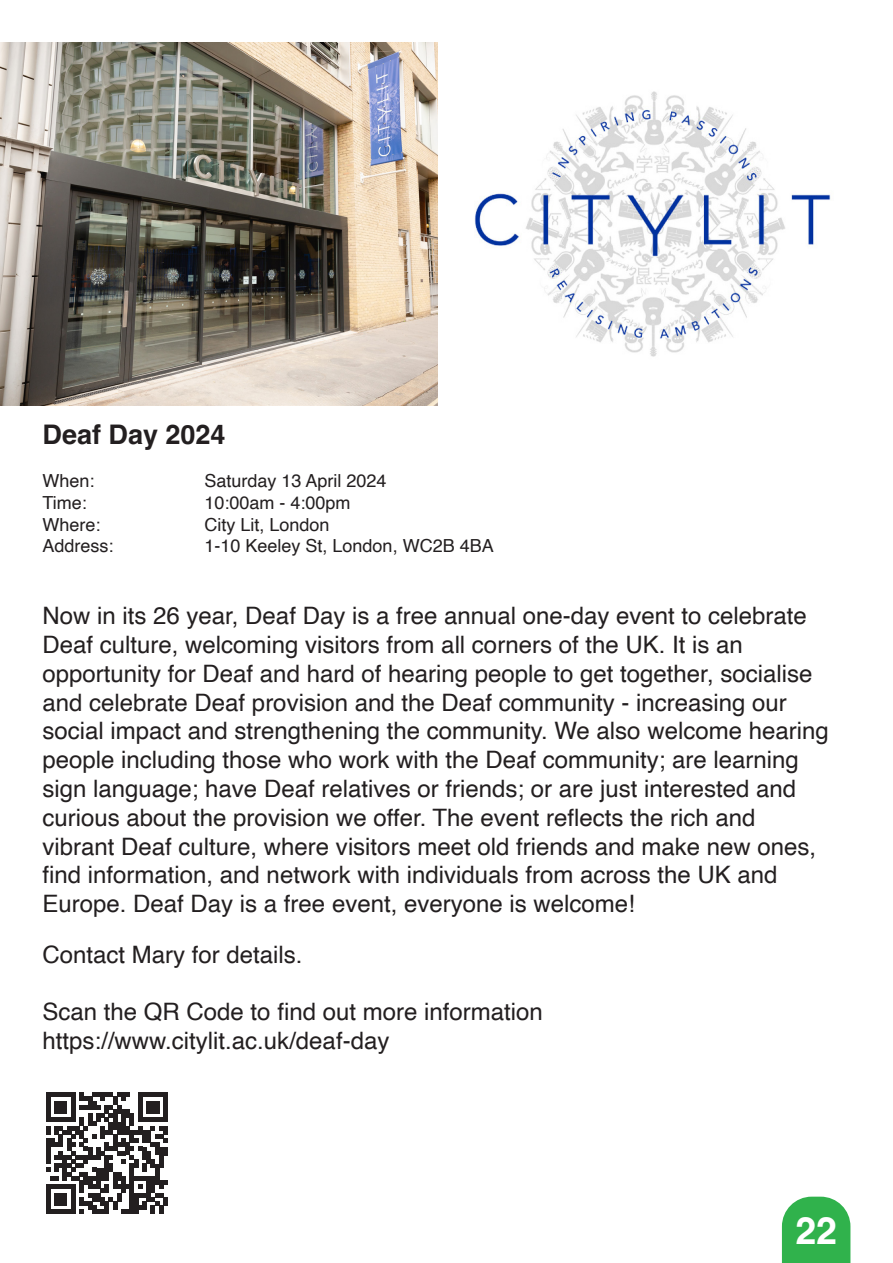
<style>
.page{position:relative;width:893px;height:1263px;background:#fff}
.page>*{position:absolute;margin:0;border:0;box-sizing:border-box;transform-origin:0 0}
.t1{font:700 37.5px "Helvetica";color:#fff}
.t2{font:700 27px "Helvetica";color:#231f20}
.t3{font:24px/28.8px "Helvetica";color:#231f20}
.t4{font:18px "Helvetica";color:#231f20}
</style>
<div class="page">
<svg style="left:782px;top:1197px;width:68px;height:66px;background:#40b859"></svg>
<img style="left:474px;top:91px;width:357px;height:266px">
<img style="left:0;top:43px;width:438px;height:362px">
<svg style="left:46px;top:1092px;width:122px;height:122px"></svg>
<div style="left:163px;top:1197px;width:5px;height:8px;background:#231f20"></div>
<p class="t2" style="left:43px;top:418px;width:185px">Deaf Day 2024</p>
<p class="t4" style="left:43px;top:467px;width:54px">When:</p>
<p class="t4" style="left:205px;top:467px;width:184px">Saturday 13 April 2024</p>
<p class="t4" style="left:43px;top:489px;width:46px">Time:</p>
<p class="t4" style="left:205px;top:489px;width:148px">10:00am - 4:00pm</p>
<p class="t4" style="left:43px;top:510px;width:60px">Where:</p>
<p class="t4" style="left:205px;top:510px;width:127px">City Lit, London</p>
<p class="t4" style="left:43px;top:532px;width:73px">Address:</p>
<p class="t4" style="left:205px;top:532px;width:291px">1-10 Keeley St, London, WC2B 4BA</p>
<p class="t3" style="left:43px;top:602px;width:788px">Now in its 26 year, Deaf Day is a free annual one-day event to celebrate Deaf culture, welcoming visitors from all corners of the UK. It is an opportunity for Deaf and hard of hearing people to get together, socialise and celebrate Deaf provision and the Deaf community - increasing our social impact and strengthening the community. We also welcome hearing people including those who work with the Deaf community; are learning sign language; have Deaf relatives or friends; or are just interested and curious about the provision we offer. The event reflects the rich and vibrant Deaf culture, where visitors meet old friends and make new ones, find information, and network with individuals from across the UK and Europe. Deaf Day is a free event, everyone is welcome!</p>
<p class="t3" style="left:43px;top:940px;width:262px">Contact Mary for details.</p>
<p class="t3" style="left:43px;top:998px;width:502px">Scan the QR Code to find out more information</p>
<p class="t3" style="left:43px;top:1027px;width:348px">https://www.citylit.ac.uk/deaf-day</p>
<p class="t1" style="left:795px;top:1208px;width:43px">22</p>
</div>
